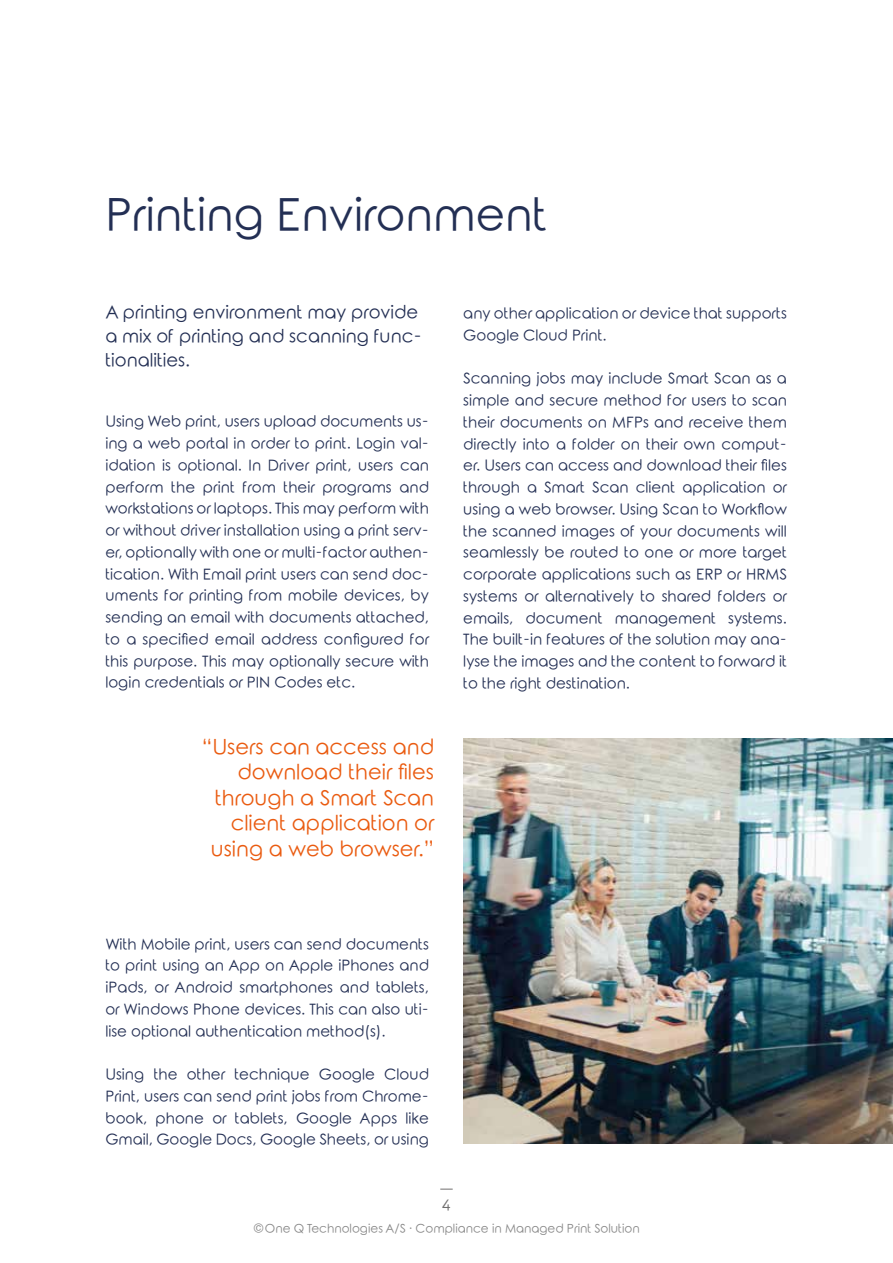
<style>
.page{position:relative;width:893px;height:1263px;background:#fff}
.page>*{position:absolute;margin:0;border:0;box-sizing:border-box;transform-origin:0 0}
.t1{font:45px "Rounded Elegance";color:#232f54}
.t2{font:21px/25.5px "Rounded Elegance";color:#ea5b10;text-align:right}
.t3{font:18px/24px "Rounded Elegance";color:#232f54}
.t4{font:15px/21.8px "Rounded Elegance";color:#232f54;text-align:justify}
.t5{font:15px "Rounded Elegance";color:#706f6f}
.t6{font:12px "Rounded Elegance";color:#878787}
</style>
<div class="page">
<svg style="left:440px;top:1189px;width:13px;height:1px"></svg>
<img style="left:463px;top:739px;width:430px;height:404px">
<h1 class="t1" style="left:105px;top:189px;width:443px">Printing Environment</h1>
<p class="t3" style="left:105px;top:302px;width:318px">A printing environment may provide a mix of printing and scanning func&shy;tionalities.</p>
<p class="t4" style="left:105px;top:413px;width:325px">Using Web print, users upload documents us&shy;ing a web portal in order to print. Login val&shy;idation is optional. In Driver print, users can perform the print from their programs and workstations or laptops. This may perform with or without driver installation using a print serv&shy;er, optionally with one or multi-factor authen&shy;tication. With Email print users can send doc&shy;uments for printing from mobile devices, by sending an email with documents attached, to a specified email address configured for this purpose. This may optionally secure with login credentials or PIN Codes etc.</p>
<h2 class="t2" style="left:202px;top:737px;width:234px">“Users can access and download their files through a Smart Scan client application or using a web browser.”</h2>
<p class="t4" style="left:463px;top:304px;width:325px">any other application or device that supports<br>Google Cloud Print.</p>
<p class="t4" style="left:463px;top:370px;width:325px">Scanning jobs may include Smart Scan as a simple and secure method for users to scan their documents on MFPs and receive them directly into a folder on their own comput&shy;er. Users can access and download their files through a Smart Scan client application or using a web browser. Using Scan to Workflow the scanned images of your documents will seamlessly be routed to one or more target corporate applications such as ERP or HRMS systems or alternatively to shared folders or emails, document management systems.<br>The built-in features of the solution may ana&shy;lyse the images and the content to forward it to the right destination.</p>
<p class="t4" style="left:105px;top:935px;width:325px">With Mobile print, users can send documents to print using an App on Apple iPhones and iPads, or Android smartphones and tablets, or Windows Phone devices. This can also uti&shy;lise optional authentication method(s).</p>
<p class="t4" style="left:105px;top:1065px;width:325px">Using the other technique Google Cloud Print, users can send print jobs from Chrome&shy;book, phone or tablets, Google Apps like Gmail, Google Docs, Google Sheets, or using</p>
<p class="t5" style="left:442px;top:1196px;width:10px">4</p>
<p class="t6" style="left:254px;top:1221px;width:387px">©One Q Technologies A/S · Compliance in Managed Print Solution</p>
</div>
